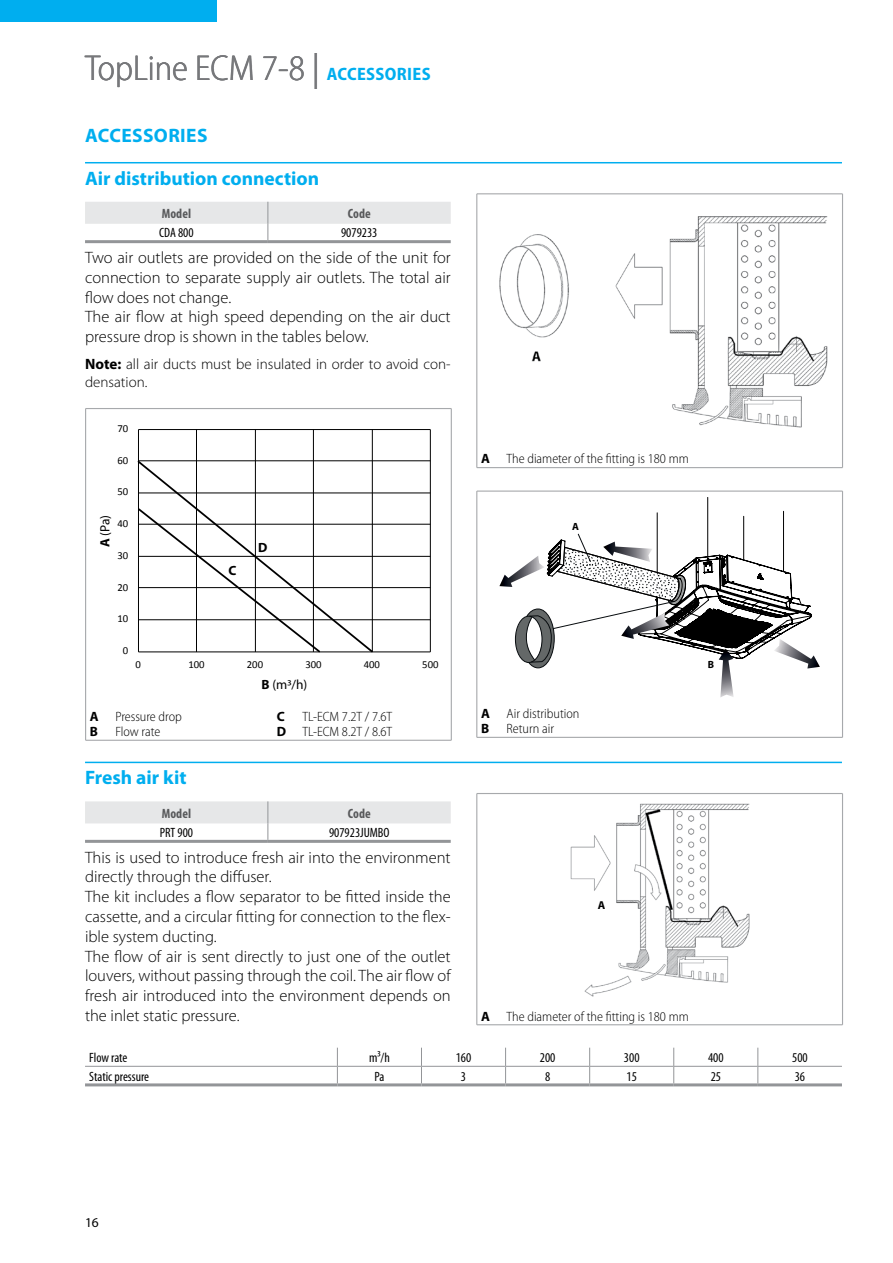
<style>
.page{position:relative;width:893px;height:1263px;background:#fff}
.page>*{position:absolute;margin:0;border:0;box-sizing:border-box;transform-origin:0 0}
.t1{font:300 semi-condensed 36px "Myriad Pro";color:#77787b}
.t2{font:700 19.5px/42.6px "Myriad Pro";color:#00aeef}
.t3{font:300 16.5px/19.8px "Myriad Pro";color:#000}
.t4{font:300 15px/18px "Myriad Pro";color:#000}
.t5{font:300 semi-condensed 13.5px/15px "Myriad Pro";color:#000}
.t6{font:condensed 13.5px "Myriad Pro";color:#000}
.t7{font:700 condensed 13.5px "Myriad Pro";color:#58595b}
.t8{font:13.5px "Myriad Pro";color:#000}
.t9{font:700 13.5px "Myriad Pro";color:#000}
.t10{font:13.35px "Myriad Pro";color:#000}
.t11{font:700 13.35px "Myriad Pro";color:#000}
.t12{font:700 11.55px "Myriad Pro";color:#000}
.t13{font:10.65px "Calibri";letter-spacing:-.005em;color:#000}
.t14{font:700 10.5px "Myriad Pro";color:#000}
.s1{font-weight:700;font-size:18px;color:#00aeef}
.s2{font-weight:700}
.s3{font-weight:700;font-stretch:normal}
</style>
<div class="page">
<div style="left:0;top:0;width:217px;height:21px;background:#00aeef"></div>
<hr style="left:85px;top:162px;width:757px;height:1px;background:#00aeef">
<svg style="left:85px;top:202px;width:366px;height:38px"></svg>
<hr style="left:85px;top:240px;width:183px;height:3px;background:#939598">
<hr style="left:268px;top:240px;width:183px;height:3px;background:#939598">
<hr style="left:138px;top:429px;width:292px;height:1px;background:#000">
<hr style="left:138px;top:460px;width:292px;height:1px;background:#000">
<hr style="left:138px;top:493px;width:292px;height:1px;background:#000">
<hr style="left:138px;top:524px;width:292px;height:1px;background:#000">
<hr style="left:138px;top:556px;width:292px;height:1px;background:#000">
<hr style="left:138px;top:587px;width:292px;height:1px;background:#000">
<hr style="left:138px;top:619px;width:292px;height:1px;background:#000">
<hr style="left:430px;top:429px;width:1px;height:223px;background:#000">
<hr style="left:372px;top:429px;width:1px;height:223px;background:#000">
<hr style="left:313px;top:429px;width:1px;height:223px;background:#000">
<hr style="left:255px;top:429px;width:1px;height:223px;background:#000">
<hr style="left:196px;top:429px;width:1px;height:223px;background:#000">
<hr style="left:138px;top:429px;width:1px;height:223px;background:#000">
<hr style="left:138px;top:652px;width:292px;height:1px;background:#000">
<svg style="left:137px;top:459px;width:237px;height:194px"></svg>
<hr style="left:86px;top:408px;width:365px;height:1px;background:#a7a9ac">
<hr style="left:86px;top:740px;width:365px;height:1px;background:#a7a9ac">
<hr style="left:85px;top:408px;width:1px;height:332px;background:#a7a9ac">
<hr style="left:451px;top:408px;width:1px;height:332px;background:#a7a9ac">
<img style="left:499px;top:216px;width:329px;height:212px">
<hr style="left:477px;top:193px;width:365px;height:1px;background:#a7a9ac">
<hr style="left:477px;top:467px;width:365px;height:1px;background:#a7a9ac">
<hr style="left:476px;top:194px;width:1px;height:274px;background:#a7a9ac">
<hr style="left:842px;top:194px;width:1px;height:274px;background:#a7a9ac">
<hr style="left:707px;top:497px;width:1px;height:65px;background:#000">
<hr style="left:657px;top:513px;width:1px;height:59px;background:#000">
<hr style="left:783px;top:511px;width:1px;height:60px;background:#000">
<hr style="left:743px;top:516px;width:1px;height:44px;background:#000">
<svg style="left:499px;top:534px;width:321px;height:163px"></svg>
<hr style="left:477px;top:490px;width:365px;height:2px;background:#a7a9ac">
<hr style="left:477px;top:737px;width:365px;height:1px;background:#a7a9ac">
<hr style="left:476px;top:491px;width:1px;height:246px;background:#a7a9ac">
<hr style="left:842px;top:491px;width:1px;height:246px;background:#a7a9ac">
<hr style="left:85px;top:762px;width:757px;height:1px;background:#00aeef">
<svg style="left:85px;top:801px;width:366px;height:39px"></svg>
<hr style="left:85px;top:840px;width:183px;height:3px;background:#939598">
<hr style="left:268px;top:840px;width:183px;height:3px;background:#939598">
<img style="left:570px;top:803px;width:180px;height:194px">
<hr style="left:477px;top:793px;width:365px;height:1px;background:#a7a9ac">
<hr style="left:477px;top:1024px;width:365px;height:1px;background:#a7a9ac">
<hr style="left:476px;top:793px;width:1px;height:232px;background:#a7a9ac">
<hr style="left:842px;top:793px;width:1px;height:232px;background:#a7a9ac">
<hr style="left:85px;top:1066px;width:252px;height:1px;background:#939598">
<hr style="left:337px;top:1066px;width:84px;height:1px;background:#939598">
<svg style="left:337px;top:1048px;width:1px;height:35px"></svg>
<hr style="left:421px;top:1066px;width:85px;height:1px;background:#939598">
<svg style="left:421px;top:1048px;width:1px;height:35px"></svg>
<hr style="left:506px;top:1066px;width:84px;height:1px;background:#939598">
<svg style="left:505px;top:1048px;width:1px;height:35px"></svg>
<hr style="left:590px;top:1066px;width:84px;height:1px;background:#939598">
<svg style="left:589px;top:1048px;width:1px;height:35px"></svg>
<hr style="left:674px;top:1066px;width:84px;height:1px;background:#939598">
<svg style="left:673px;top:1048px;width:1px;height:35px"></svg>
<hr style="left:758px;top:1066px;width:84px;height:1px;background:#939598">
<svg style="left:757px;top:1048px;width:1px;height:35px"></svg>
<hr style="left:85px;top:1083px;width:252px;height:3px;background:#939598">
<hr style="left:337px;top:1083px;width:84px;height:3px;background:#939598">
<hr style="left:421px;top:1083px;width:85px;height:3px;background:#939598">
<hr style="left:506px;top:1083px;width:84px;height:3px;background:#939598">
<hr style="left:590px;top:1083px;width:84px;height:3px;background:#939598">
<hr style="left:674px;top:1083px;width:84px;height:3px;background:#939598">
<hr style="left:758px;top:1083px;width:84px;height:3px;background:#939598">
<h1 class="t1" style="left:85px;top:46px;width:347px">TopLine ECM 7-8 | <span class="s1">ACCESSORIES</span></h1>
<p class="t2" style="left:85px;top:114px;width:236px">ACCESSORIES<br>Air distribution connection</p>
<p class="t7" style="left:162px;top:205px;width:31px">Model</p>
<p class="t7" style="left:348px;top:205px;width:24px">Code</p>
<p class="t6" style="left:159px;top:225px;width:36px">CDA 800</p>
<p class="t6" style="left:341px;top:225px;width:38px">9079233</p>
<p class="t3" style="left:85px;top:247px;width:367px">Two air outlets are provided on the side of the unit for connection to separate supply air outlets. The total air flow does not change.<br>The air flow at high speed depending on the air duct pressure drop is shown in the tables below.</p>
<p class="t4" style="left:85px;top:355px;width:367px"><span class="s2">Note:</span> all air ducts must be insulated in order to avoid con&shy;densation.</p>
<p class="t13" style="left:117px;top:422px;width:12px">70</p>
<p class="t13" style="left:117px;top:453px;width:12px">60</p>
<p class="t13" style="left:117px;top:485px;width:12px">50</p>
<p class="t10" style="left:97px;top:547px;width:34px;rotate:-90deg"><span class="s2">A</span> (Pa)</p>
<p class="t13" style="left:117px;top:517px;width:12px">40</p>
<p class="t13" style="left:117px;top:549px;width:12px">30</p>
<p class="t13" style="left:117px;top:580px;width:12px">20</p>
<p class="t13" style="left:117px;top:612px;width:12px">10</p>
<p class="t13" style="left:123px;top:644px;width:7px">0</p>
<p class="t11" style="left:229px;top:562px;width:9px">C</p>
<p class="t11" style="left:258px;top:539px;width:11px">D</p>
<p class="t13" style="left:135px;top:658px;width:7px">0</p>
<p class="t13" style="left:188px;top:658px;width:18px">100</p>
<p class="t13" style="left:247px;top:658px;width:18px">200</p>
<p class="t13" style="left:305px;top:658px;width:18px">300</p>
<p class="t13" style="left:364px;top:658px;width:18px">400</p>
<p class="t13" style="left:422px;top:658px;width:18px">500</p>
<p class="t5" style="left:90px;top:708px;width:93px"><span class="s3">A</span> Pressure drop<br><span class="s3">B</span></p>
<p class="t5" style="left:115px;top:723px;width:46px">Flow rate</p>
<p class="t10" style="left:262px;top:676px;width:47px"><span class="s2">B</span> (m3/h)</p>
<p class="t9" style="left:277px;top:707px;width:10px">C</p>
<p class="t5" style="left:277px;top:708px;width:117px;text-align:right">TL-ECM 7.2T / 7.6T<br><span class="s3">D</span> TL-ECM 8.2T / 8.6T</p>
<p class="t2" style="left:85px;top:756px;width:103px">Fresh air kit</p>
<p class="t7" style="left:162px;top:804px;width:31px">Model</p>
<p class="t7" style="left:348px;top:804px;width:24px">Code</p>
<p class="t6" style="left:160px;top:824px;width:35px">PRT 900</p>
<p class="t6" style="left:329px;top:824px;width:62px">907923JUMBO</p>
<p class="t3" style="left:85px;top:847px;width:367px">This is used to introduce fresh air into the environment directly through the diffuser.<br>The kit includes a flow separator to be fitted inside the cassette, and a circular fitting for connection to the flex&shy;ible system ducting.<br>The flow of air is sent directly to just one of the outlet louvers, without passing through the coil. The air flow of fresh air introduced into the environment depends on the inlet static pressure.</p>
<p class="t5" style="left:481px;top:451px;width:209px"><span class="s3">A</span> The diameter of the fitting is 180 mm</p>
<p class="t14" style="left:572px;top:520px;width:8px">A</p>
<p class="t5" style="left:481px;top:706px;width:100px"><span class="s3">A</span> Air distribution<br><span class="s3">B</span></p>
<p class="t5" style="left:507px;top:721px;width:49px">Return air</p>
<p class="t14" style="left:708px;top:657px;width:8px">B</p>
<p class="t12" style="left:598px;top:898px;width:9px">A</p>
<p class="t5" style="left:481px;top:1008px;width:209px"><span class="s3">A</span> The diameter of the fitting is 180 mm</p>
<p class="t6" style="left:89px;top:1049px;width:40px">Flow rate</p>
<p class="t6" style="left:369px;top:1049px;width:22px">m³/h</p>
<p class="t6" style="left:456px;top:1049px;width:17px">160</p>
<p class="t6" style="left:540px;top:1049px;width:17px">200</p>
<p class="t6" style="left:624px;top:1049px;width:17px">300</p>
<p class="t6" style="left:708px;top:1049px;width:17px">400</p>
<p class="t6" style="left:792px;top:1049px;width:17px">500</p>
<p class="t6" style="left:89px;top:1068px;width:61px">Static pressure</p>
<p class="t6" style="left:374px;top:1068px;width:11px">Pa</p>
<p class="t6" style="left:461px;top:1068px;width:7px">3</p>
<p class="t6" style="left:545px;top:1068px;width:7px">8</p>
<p class="t6" style="left:627px;top:1068px;width:12px">15</p>
<p class="t6" style="left:711px;top:1068px;width:12px">25</p>
<p class="t6" style="left:795px;top:1068px;width:12px">36</p>
<p class="t8" style="left:85px;top:1214px;width:15px">16</p>
</div>
